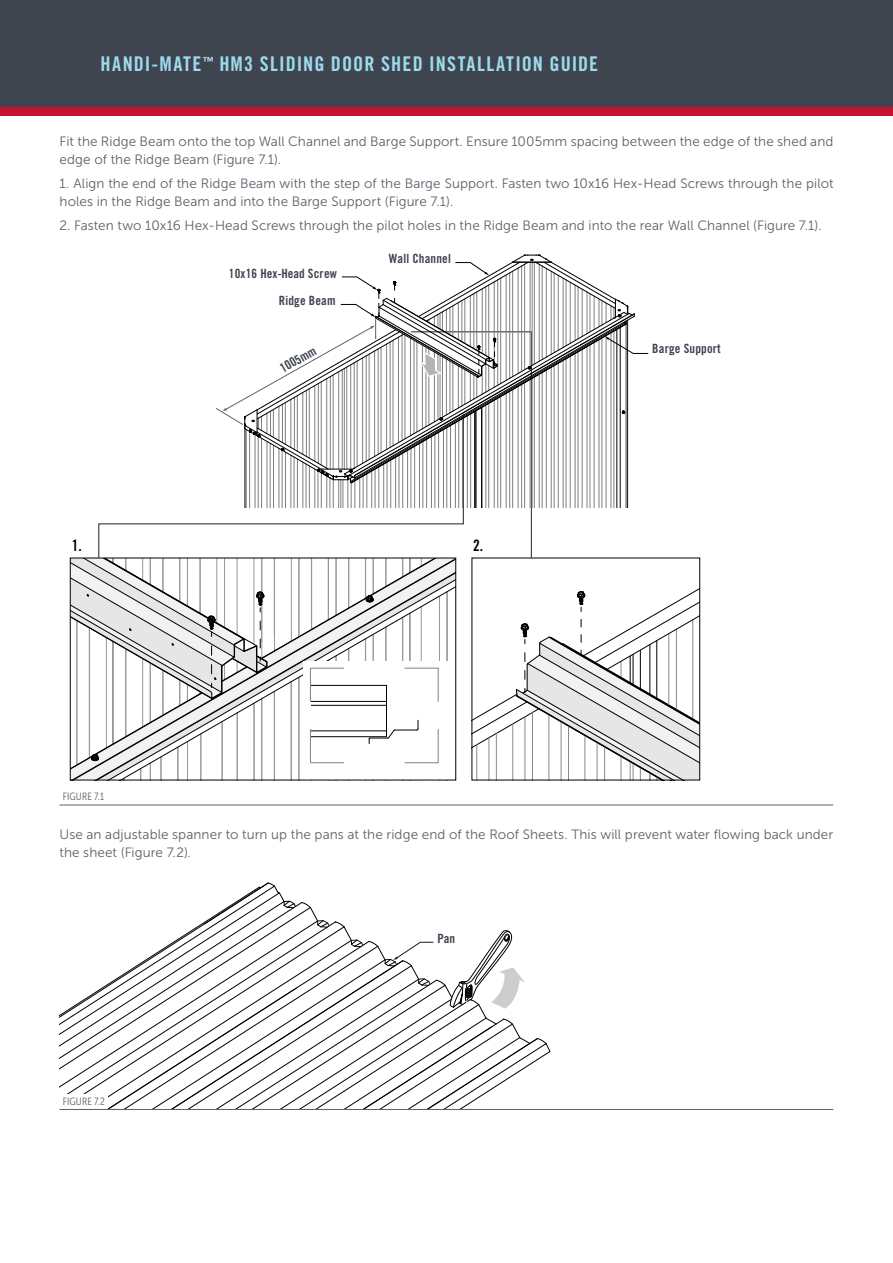
<style>
.page{position:relative;width:893px;height:1263px;background:#fff}
.page>*{position:absolute;margin:0;border:0;box-sizing:border-box;transform-origin:0 0}
.t1{font:20.25px "Trade Gothic LT Std Bd Cn 20";letter-spacing:.05em;color:#9cdbed}
.t2{font:15.75px "Trade Gothic LT Std Bd Cn 20";color:#000;scale:.95 1}
.t3{font:13.5px/18px "Museo Sans 300";letter-spacing:.005em;color:#5b616a}
.t4{font:12.75px "Trade Gothic LT Std Bd Cn 20";letter-spacing:.015em;color:#3e4450}
.t5{font:12.75px "Trade Gothic LT Std Bd Cn 20";color:#39424f}
.t6{font:10.5px "Museo Sans Cond 300";letter-spacing:.02em;color:#5a606a}
</style>
<div class="page">
<div style="left:0;top:0;width:893px;height:107px;background:#3f454f"></div>
<div style="left:0;top:107px;width:893px;height:9px;background:#c4122f"></div>
<svg style="left:70px;top:254px;width:630px;height:526px"></svg>
<hr style="left:60px;top:805px;width:773px;height:1px;background:#5a606a">
<svg style="left:60px;top:882px;width:491px;height:227px"></svg>
<div style="left:60px;top:1094px;width:48px;height:15px;background:#fff"></div>
<hr style="left:60px;top:1109px;width:773px;height:1px;background:#5a606a">
<h1 class="t1" style="left:101px;top:51px;width:499px">HANDI-MATE<sup>™</sup> HM3 SLIDING DOOR SHED INSTALLATION GUIDE</h1>
<p class="t3" style="left:60px;top:133px;width:775px">Fit the Ridge Beam onto the top Wall Channel and Barge Support. Ensure 1005mm spacing between the edge of the shed and edge of the Ridge Beam (Figure 7.1).</p>
<p class="t3" style="left:60px;top:175px;width:775px">1. Align the end of the Ridge Beam with the step of the Barge Support. Fasten two 10x16 Hex-Head Screws through the pilot holes in the Ridge Beam and into the Barge Support (Figure 7.1).</p>
<p class="t3" style="left:60px;top:217px;width:764px">2. Fasten two 10x16 Hex-Head Screws through the pilot holes in the Ridge Beam and into the rear Wall Channel (Figure 7.1).</p>
<p class="t4" style="left:229px;top:266px;width:110px">10x16 Hex-Head Screw</p>
<p class="t4" style="left:279px;top:293px;width:58px">Ridge Beam</p>
<p class="t4" style="left:277px;top:362px;width:41px;rotate:-30deg">1005mm</p>
<p class="t4" style="left:389px;top:251px;width:64px">Wall Channel</p>
<p class="t2" style="left:72px;top:535px;width:12px">1.</p>
<p class="t2" style="left:473px;top:535px;width:12px">2.</p>
<p class="t6" style="left:63px;top:791px;width:43px">FIGURE 7.1</p>
<p class="t4" style="left:652px;top:341px;width:70px">Barge Support</p>
<p class="t3" style="left:60px;top:825px;width:775px">Use an adjustable spanner to turn up the pans at the ridge end of the Roof Sheets. This will prevent water flowing back under the sheet (Figure 7.2).</p>
<p class="t6" style="left:63px;top:1095px;width:44px">FIGURE 7.2</p>
<p class="t5" style="left:437px;top:930px;width:19px">Pan</p>
</div>
